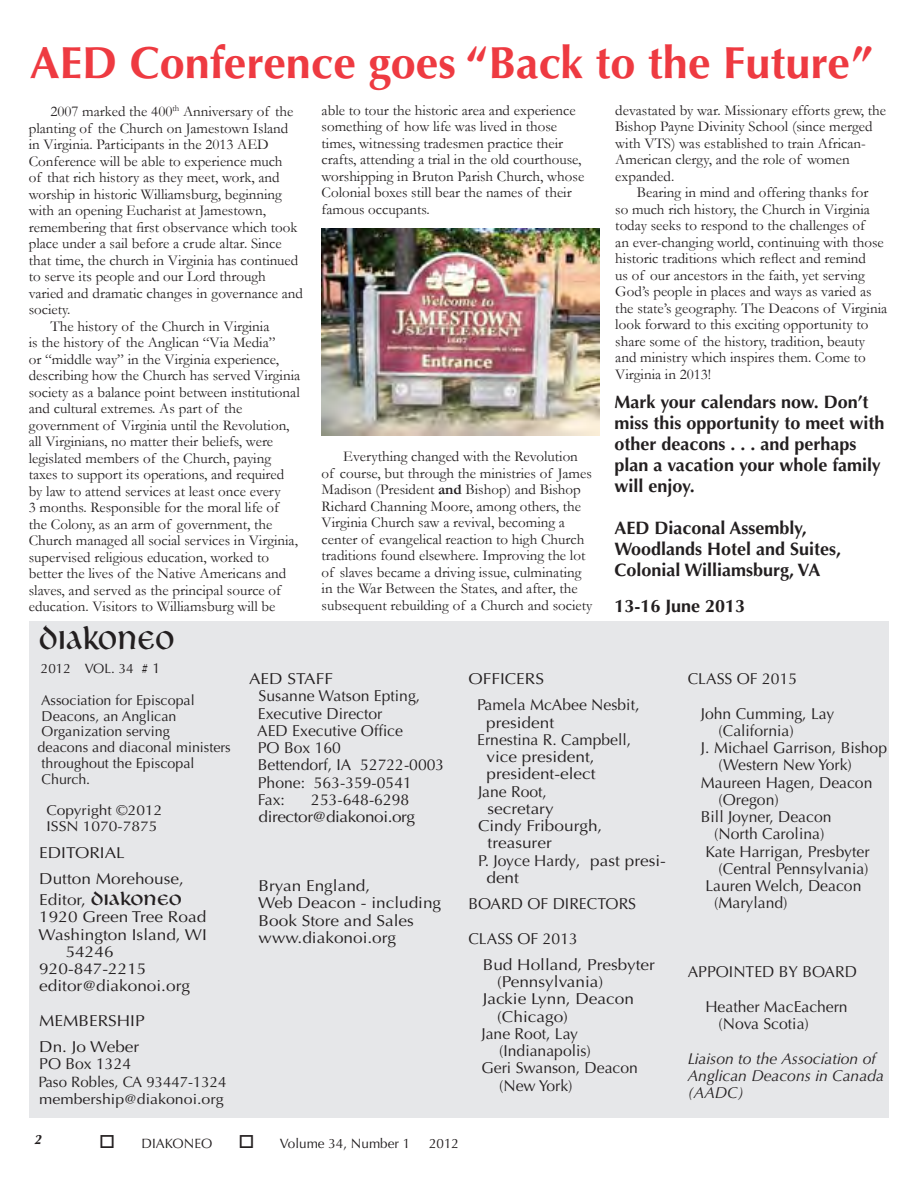
<style>
.page{position:relative;width:918px;height:1188px;background:#fff}
.page>*{position:absolute;margin:0;border:0;box-sizing:border-box;transform-origin:0 0}
.Headline{font:700 45px "Optima";color:#ee3a41}
.t1{font:36px "Libra BT";color:#231f20;scale:.95 1}
.t2{font:21px "Libra BT";color:#231f20;scale:1.09 1}
.Jump_Line{font:700 18px/21px "Optima";color:#231f20}
.Jump_Line-2{font:15.75px/17.2px "Optima";color:#231f20}
.Jump_Line-3{font:15.75px/17.2px "Optima";color:#231f20;scale:1.09 1}
.t3{font:italic 15.75px/17.2px "Optima";color:#231f20}
.Jump_Line-4{font:15.75px "Optima";letter-spacing:-.025em;color:#231f20;scale:1.09 1}
.t4{font:15px/16.5px "Garamond";color:#231f20}
.t5{font:15px "Optima";color:#231f20}
.t6{font:14.55px "Optima";color:#231f20;scale:1.09 1}
.t7{font:14.25px/15.8px "Optima";color:#231f20}
.t8{font:14.25px/15.8px "Optima";color:#231f20;scale:1.09 1}
.t9{font:13.5px "Optima";color:#231f20}
.Jump_Line-5{font:italic 700 13.5px "Optima";color:#231f20;scale:.95 1}
.s1{font-weight:700}
.s2{font-size:14.25px}
.s3{font-family:"Optima";font-size:15.75px}
</style>
<div class="page">
<div style="left:30px;top:621px;width:859px;height:497px;background:#e6e7e9"></div>
<img style="left:322px;top:229px;width:277px;height:207px">
<p class="Headline" style="left:30px;top:36px;width:844px">AED Conference goes “Back to the Future”</p>
<p class="t4" style="left:615px;top:101px;width:272px">devastated by war. Missionary efforts grew, the Bishop Payne Divinity School (since merged with VTS) was established to train African-American clergy, and the role of women expanded.</p>
<p class="t4" style="left:615px;top:184px;width:273px;text-indent:22px">Bearing in mind and offering thanks for<br>so much rich history, the Church in Virginia today seeks to respond to the challenges of<br>an ever-changing world, continuing with those historic traditions which reflect and remind<br>us of our ancestors in the faith, yet serving God’s people in places and ways as varied as the state’s geography. The Deacons of Virginia look forward to this exciting opportunity to share some of the history, tradition, beauty and ministry which inspires them. Come to Virginia in 2013!</p>
<p class="Jump_Line" style="left:614px;top:392px;width:272px">Mark your calendars now. Don’t miss this opportunity to meet with other deacons . . . and perhaps plan a vacation your whole family will enjoy.</p>
<p class="Jump_Line" style="left:614px;top:518px;width:228px">AED Diaconal Assembly,<br>Woodlands Hotel and Suites,<br>Colonial Williamsburg, VA</p>
<p class="Jump_Line" style="left:614px;top:596px;width:132px">13-16 June 2013</p>
<p class="t4" style="left:322px;top:101px;width:264px">able to tour the historic area and experience something of how life was lived in those times, witnessing tradesmen practice their crafts, attending a trial in the old courthouse, worshipping in Bruton Parish Church, whose Colonial boxes still bear the names of their famous occupants.</p>
<p class="t4" style="left:29px;top:103px;width:276px;text-indent:22px">2007 marked the 400<sup>th</sup> Anniversary of the planting of the Church on Jamestown Island in Virginia. Participants in the 2013 AED Conference will be able to experience much<br>of that rich history as they meet, work, and worship in historic Williamsburg, beginning with an opening Eucharist at Jamestown, remembering that first observance which took place under a sail before a crude altar. Since that time, the church in Virginia has continued to serve its people and our Lord through varied and dramatic changes in governance and society.</p>
<p class="t4" style="left:29px;top:317px;width:273px;text-indent:22px">The history of the Church in Virginia<br>is the history of the Anglican “Via Media”<br>or “middle way” in the Virginia experience, describing how the Church has served Virginia society as a balance point between institutional and cultural extremes. As part of the government of Virginia until the Revolution, all Virginians, no matter their beliefs, were legislated members of the Church, paying taxes to support its operations, and required by law to attend services at least once every<br>3 months. Responsible for the moral life of the Colony, as an arm of government, the Church managed all social services in Virginia, supervised religious education, worked to better the lives of the Native Americans and slaves, and served as the principal source of education. Visitors to Williamsburg will be</p>
<p class="t4" style="left:322px;top:448px;width:272px;text-indent:22px">Everything changed with the Revolution of course, but through the ministries of James Madison (President <span class="s1">and</span> Bishop) and Bishop Richard Channing Moore, among others, the Virginia Church saw a revival, becoming a center of evangelical reaction to high Church traditions found elsewhere. Improving the lot of slaves became a driving issue, culminating in the War Between the States, and after, the subsequent rebuilding of a Church and society</p>
<p class="t1" style="left:39px;top:621px;width:145px">DIAKONEO</p>
<p class="t9" style="left:41px;top:661px;width:121px">2012 VOL. 34 # <span class="s2">1</span></p>
<p class="t7" style="left:38px;top:692px;width:195px">Association for Episcopal<br>Deacons, an Anglican<br>Organization serving<br>deacons and diaconal ministers throughout the Episcopal<br>Church.</p>
<p class="t8" style="left:46px;top:803px;width:108px">Copyright ©2012<br>ISSN 1070-7875</p>
<p class="Jump_Line-3" style="left:39px;top:844px;width:80px">EDITORIAL</p>
<p class="Jump_Line-3" style="left:39px;top:870px;width:134px">Dutton Morehouse,</p>
<p class="t2" style="left:39px;top:889px;width:132px"><span class="s3">Editor,</span> diakoneo</p>
<p class="Jump_Line-3" style="left:39px;top:909px;width:155px">1920 Green Tree Road</p>
<p class="Jump_Line-3" style="left:66px;top:926px;width:131px;text-indent:-27px">Washington Island, WI<br>54246</p>
<p class="Jump_Line-3" style="left:39px;top:960px;width:100px">920-847-2215</p>
<p class="Jump_Line-3" style="left:39px;top:978px;width:140px">editor@diakonoi.org</p>
<p class="Jump_Line-3" style="left:39px;top:1012px;width:98px">MEMBERSHIP</p>
<p class="Jump_Line-3" style="left:39px;top:1038px;width:93px">Dn. Jo Weber</p>
<p class="Jump_Line-2" style="left:39px;top:1056px;width:93px">PO Box 1324</p>
<p class="t5" style="left:38px;top:1073px;width:190px">Paso Robles, CA 93447-1324</p>
<p class="t6" style="left:39px;top:1090px;width:171px">membership@diakonoi.org</p>
<p class="Jump_Line-3" style="left:259px;top:671px;width:150px;text-indent:-10px">AED STAFF<br>Susanne Watson Epting,</p>
<p class="Jump_Line-2" style="left:258px;top:705px;width:126px">Executive Director</p>
<p class="Jump_Line-2" style="left:257px;top:722px;width:147px">AED Executive Office</p>
<p class="Jump_Line-2" style="left:258px;top:739px;width:85px">PO Box 160</p>
<p class="Jump_Line-2" style="left:258px;top:757px;width:188px">Bettendorf, IA 52722-0003</p>
<p class="Jump_Line-2" style="left:258px;top:774px;width:156px">Phone: 563-359-0541<br>Fax:</p>
<p class="Jump_Line-2" style="left:311px;top:791px;width:100px">253-648-6298</p>
<p class="Jump_Line-4" style="left:259px;top:808px;width:145px">director@diakonoi.org</p>
<p class="Jump_Line-3" style="left:258px;top:878px;width:170px">Bryan England,<br>Web Deacon - including<br>Book Store and Sales</p>
<p class="Jump_Line-3" style="left:259px;top:929px;width:128px">www.diakonoi.org</p>
<p class="Jump_Line-5" style="left:34px;top:1131px;width:9px">2</p>
<p class="t9" style="left:99px;top:1135px;width:115px">□ DIAKONEO</p>
<p class="t9" style="left:239px;top:1135px;width:173px">□ Volume 34, Number 1</p>
<p class="t9" style="left:429px;top:1135px;width:32px">2012</p>
<p class="Jump_Line-3" style="left:468px;top:670px;width:71px">OFFICERS</p>
<p class="Jump_Line-2" style="left:477px;top:697px;width:164px">Pamela McAbee Nesbit,</p>
<p class="Jump_Line-3" style="left:486px;top:714px;width:64px">president</p>
<p class="Jump_Line-2" style="left:477px;top:731px;width:156px">Ernestina R. Campbell,</p>
<p class="Jump_Line-3" style="left:486px;top:749px;width:102px">vice president, president-elect</p>
<p class="Jump_Line-2" style="left:478px;top:783px;width:70px">Jane Root,</p>
<p class="Jump_Line-3" style="left:488px;top:800px;width:62px">secretary</p>
<p class="Jump_Line-3" style="left:478px;top:817px;width:116px">Cindy Fribourgh,</p>
<p class="Jump_Line-3" style="left:488px;top:835px;width:60px">treasurer</p>
<p class="Jump_Line-2" style="left:486px;top:852px;width:181px;text-indent:-8px">P. Joyce Hardy, past presi&shy;dent</p>
<p class="Jump_Line-2" style="left:468px;top:896px;width:169px">BOARD OF DIRECTORS</p>
<p class="Jump_Line-2" style="left:468px;top:930px;width:111px">CLASS OF 2013</p>
<p class="Jump_Line-3" style="left:483px;top:956px;width:159px">Bud Holland, Presbyter</p>
<p class="Jump_Line-3" style="left:497px;top:973px;width:99px">(Pennsylvania)</p>
<p class="Jump_Line-3" style="left:483px;top:991px;width:140px">Jackie Lynn, Deacon</p>
<p class="Jump_Line-3" style="left:497px;top:1008px;width:67px">(Chicago)</p>
<p class="Jump_Line-2" style="left:482px;top:1025px;width:98px">Jane Root, Lay</p>
<p class="Jump_Line-2" style="left:482px;top:1042px;width:158px;text-indent:18px">(Indianapolis)<br>Geri Swanson, Deacon</p>
<p class="Jump_Line-2" style="left:499px;top:1077px;width:75px">(New York)</p>
<p class="Jump_Line-2" style="left:688px;top:670px;width:111px">CLASS OF 2015</p>
<p class="Jump_Line-2" style="left:701px;top:705px;width:135px">John Cumming, Lay</p>
<p class="Jump_Line-2" style="left:718px;top:722px;width:77px">(California)</p>
<p class="Jump_Line-2" style="left:701px;top:739px;width:188px">J. Michael Garrison, Bishop</p>
<p class="Jump_Line-2" style="left:719px;top:757px;width:135px">(Western New York)</p>
<p class="Jump_Line-2" style="left:701px;top:774px;width:173px">Maureen Hagen, Deacon</p>
<p class="Jump_Line-2" style="left:718px;top:791px;width:62px">(Oregon)</p>
<p class="Jump_Line-2" style="left:701px;top:808px;width:132px">Bill Joyner, Deacon</p>
<p class="Jump_Line-2" style="left:714px;top:826px;width:112px">(North Carolina)</p>
<p class="Jump_Line-2" style="left:705px;top:843px;width:166px">Kate Harrigan, Presbyter</p>
<p class="Jump_Line-2" style="left:718px;top:860px;width:152px">(Central Pennsylvania)</p>
<p class="Jump_Line-2" style="left:705px;top:877px;width:158px">Lauren Welch, Deacon</p>
<p class="Jump_Line-2" style="left:714px;top:895px;width:75px">(Maryland)</p>
<p class="Jump_Line-2" style="left:688px;top:964px;width:171px">APPOINTED BY BOARD</p>
<p class="Jump_Line-2" style="left:705px;top:998px;width:144px">Heather MacEachern</p>
<p class="Jump_Line-2" style="left:718px;top:1015px;width:92px">(Nova Scotia)</p>
<p class="t3" style="left:688px;top:1050px;width:190px">Liaison to the Association of</p>
<p class="t3" style="left:688px;top:1067px;width:198px">Anglican Deacons in Canada (AADC)</p>
</div>
